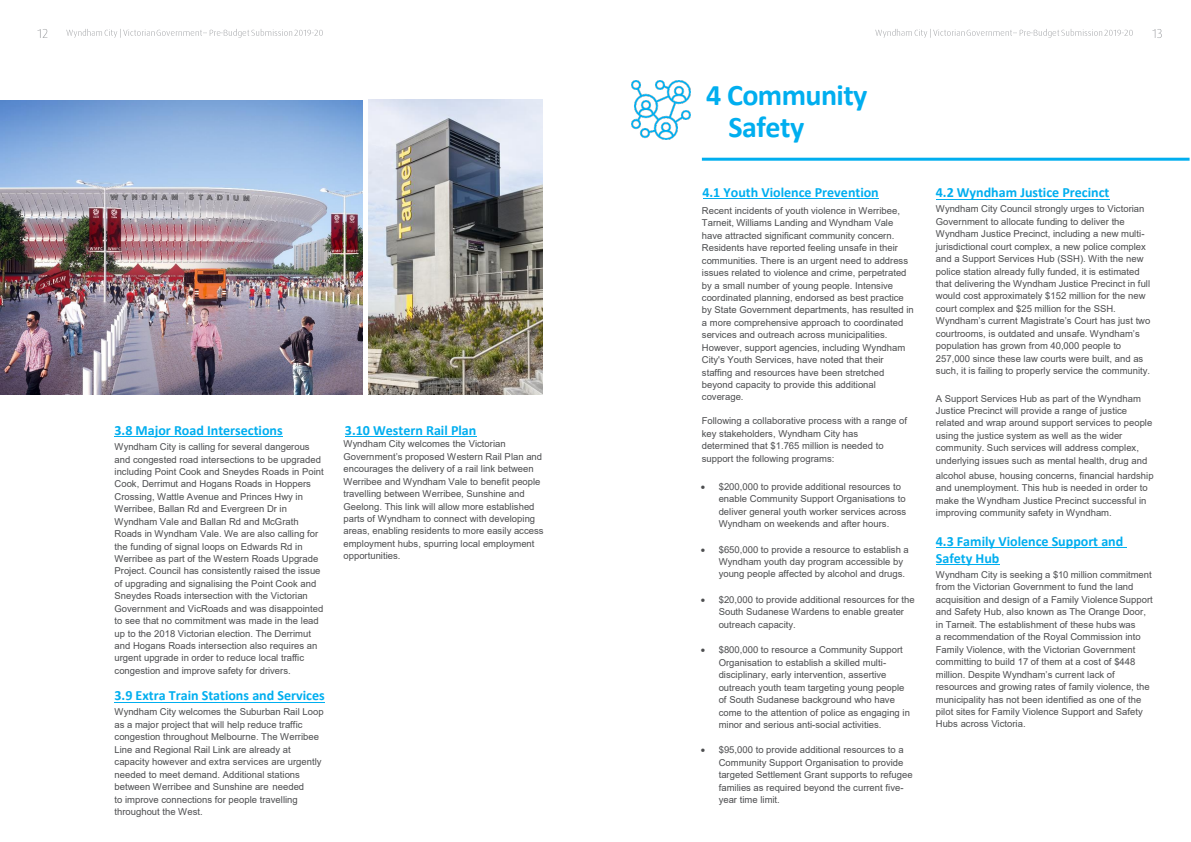
<style>
.page{position:relative;width:1191px;height:842px;background:#fff}
.page>*{position:absolute;margin:0;border:0;box-sizing:border-box;transform-origin:0 0}
.t1{font:700 30px/31.7px "Calibri";letter-spacing:-.02em;color:#00aeef}
.t2{font:700 14px/17.2px "Calibri";color:#00aeef}
.t3{font:9.5px/12.4px "Arial";color:#4c4d4f}
</style>
<div class="page">
<img style="left:1152px;top:29px;width:10px;height:9px">
<img style="left:876px;top:29px;width:36px;height:9px">
<img style="left:914px;top:29px;width:14px;height:9px">
<img style="left:933px;top:29px;width:32px;height:7px">
<img style="left:966px;top:29px;width:46px;height:7px">
<img style="left:1019px;top:29px;width:40px;height:9px">
<svg style="left:1030px;top:29px;width:6px;height:9px"></svg>
<img style="left:1061px;top:29px;width:42px;height:7px">
<img style="left:1104px;top:29px;width:17px;height:7px">
<svg style="left:1122px;top:29px;width:11px;height:7px"></svg>
<hr style="left:702px;top:198px;width:176px;height:1px;background:#00aeef">
<hr style="left:936px;top:199px;width:173px;height:1px;background:#00aeef">
<hr style="left:936px;top:547px;width:190px;height:1px;background:#00aeef">
<hr style="left:936px;top:564px;width:63px;height:1px;background:#00aeef">
<img style="left:631px;top:81px;width:59px;height:58px">
<hr style="left:702px;top:158px;width:487px;height:3px;background:#00aeef">
<img style="left:38px;top:29px;width:10px;height:9px">
<img style="left:66px;top:29px;width:39px;height:9px">
<img style="left:105px;top:29px;width:13px;height:9px">
<svg style="left:120px;top:29px;width:4px;height:9px"></svg>
<img style="left:124px;top:29px;width:80px;height:7px">
<img style="left:209px;top:29px;width:40px;height:9px">
<svg style="left:221px;top:29px;width:6px;height:9px"></svg>
<img style="left:251px;top:29px;width:42px;height:7px">
<img style="left:294px;top:29px;width:17px;height:7px">
<svg style="left:312px;top:29px;width:11px;height:7px"></svg>
<hr style="left:115px;top:436px;width:168px;height:1px;background:#00aeef">
<hr style="left:115px;top:702px;width:210px;height:1px;background:#00aeef">
<hr style="left:345px;top:436px;width:131px;height:1px;background:#00aeef">
<img style="left:1px;top:100px;width:361px;height:294px">
<img style="left:368px;top:100px;width:175px;height:294px">
<p class="t2" style="left:115px;top:421px;width:170px">3.8 Major Road Intersections</p>
<p class="t3" style="left:115px;top:440px;width:211px">Wyndham City is calling for several dangerous and congested road intersections to be upgraded including Point Cook and Sneydes Roads in Point Cook, Derrimut and Hogans Roads in Hoppers Crossing, Wattle Avenue and Princes Hwy in Werribee, Ballan Rd and Evergreen Dr in Wyndham Vale and Ballan Rd and McGrath Roads in Wyndham Vale. We are also calling for the funding of signal loops on Edwards Rd in Werribee as part of the Western Roads Upgrade Project. Council has consistently raised the issue of upgrading and signalising the Point Cook and Sneydes Roads intersection with the Victorian Government and VicRoads and was disappointed to see that no commitment was made in the lead up to the 2018 Victorian election. The Derrimut and Hogans Roads intersection also requires an urgent upgrade in order to reduce local traffic congestion and improve safety for drivers.</p>
<p class="t2" style="left:115px;top:687px;width:212px">3.9 Extra Train Stations and Services</p>
<p class="t3" style="left:115px;top:706px;width:211px">Wyndham City welcomes the Suburban Rail Loop as a major project that will help reduce traffic congestion throughout Melbourne. The Werribee Line and Regional Rail Link are already at capacity however and extra services are urgently needed to meet demand. Additional stations between Werribee and Sunshine are needed<br>to improve connections for people travelling throughout the West.</p>
<p class="t2" style="left:345px;top:421px;width:133px">3.10 Western Rail Plan</p>
<p class="t3" style="left:343px;top:438px;width:202px">Wyndham City welcomes the Victorian Government’s proposed Western Rail Plan and encourages the delivery of a rail link between Werribee and Wyndham Vale to benefit people travelling between Werribee, Sunshine and Geelong. This link will allow more established parts of Wyndham to connect with developing areas, enabling residents to more easily access employment hubs, spurring local employment opportunities.</p>
<p class="t1" style="left:728px;top:79px;width:141px;text-indent:-22px">4 Community<br>Safety</p>
<p class="t2" style="left:702px;top:183px;width:178px">4.1 Youth Violence Prevention</p>
<p class="t3" style="left:702px;top:204px;width:213px">Recent incidents of youth violence in Werribee, Tarneit, Williams Landing and Wyndham Vale have attracted significant community concern.<br>Residents have reported feeling unsafe in their communities. There is an urgent need to address issues related to violence and crime, perpetrated by a small number of young people. Intensive coordinated planning, endorsed as best practice by State Government departments, has resulted in a more comprehensive approach to coordinated services and outreach across municipalities.<br>However, support agencies, including Wyndham City's Youth Services, have noted that their staffing and resources have been stretched beyond capacity to provide this additional coverage.</p>
<p class="t3" style="left:702px;top:415px;width:207px">Following a collaborative process with a range of key stakeholders, Wyndham City has determined that $1.765 million is needed to support the following programs:</p>
<p class="t3" style="left:718px;top:480px;width:189px;text-indent:-18px">• $200,000 to provide additional resources to enable Community Support Organisations to deliver general youth worker services across Wyndham on weekends and after hours.</p>
<p class="t3" style="left:718px;top:543px;width:192px;text-indent:-18px">• $650,000 to provide a resource to establish a<br>Wyndham youth day program accessible by young people affected by alcohol and drugs.</p>
<p class="t3" style="left:718px;top:593px;width:198px;text-indent:-18px">• $20,000 to provide additional resources for the<br>South Sudanese Wardens to enable greater outreach capacity.</p>
<p class="t3" style="left:718px;top:644px;width:193px;text-indent:-18px">• $800,000 to resource a Community Support Organisation to establish a skilled multi&shy;disciplinary, early intervention, assertive outreach youth team targeting young people of South Sudanese background who have come to the attention of police as engaging in minor and serious anti-social activities.</p>
<p class="t3" style="left:718px;top:744px;width:195px;text-indent:-18px">• $95,000 to provide additional resources to a Community Support Organisation to provide targeted Settlement Grant supports to refugee families as required beyond the current five&shy;year time limit.</p>
<p class="t2" style="left:936px;top:184px;width:175px">4.2 Wyndham Justice Precinct</p>
<p class="t3" style="left:936px;top:203px;width:216px">Wyndham City Council strongly urges to Victorian Government to allocate funding to deliver the Wyndham Justice Precinct, including a new multi&shy;jurisdictional court complex, a new police complex and a Support Services Hub (SSH). With the new police station already fully funded, it is estimated that delivering the Wyndham Justice Precinct in full would cost approximately $152 million for the new court complex and $25 million for the SSH.<br>Wyndham’s current Magistrate’s Court has just two courtrooms, is outdated and unsafe. Wyndham’s population has grown from 40,000 people to 257,000 since these law courts were built, and as such, it is failing to properly service the community.</p>
<p class="t3" style="left:936px;top:392px;width:218px">A Support Services Hub as part of the Wyndham Justice Precinct will provide a range of justice related and wrap around support services to people using the justice system as well as the wider community. Such services will address complex, underlying issues such as mental health, drug and</p>
<p class="t3" style="left:936px;top:469px;width:219px">alcohol abuse, housing concerns, financial hardship and unemployment. This hub is needed in order to make the Wyndham Justice Precinct successful in improving community safety in Wyndham.</p>
<p class="t2" style="left:936px;top:532px;width:189px">4.3 Family Violence Support and<br>Safety Hub</p>
<p class="t3" style="left:936px;top:568px;width:218px">Wyndham City is seeking a $10 million commitment from the Victorian Government to fund the land acquisition and design of a Family Violence Support and Safety Hub, also known as The Orange Door, in Tarneit. The establishment of these hubs was<br>a recommendation of the Royal Commission into Family Violence, with the Victorian Government committing to build 17 of them at a cost of $448 million. Despite Wyndham’s current lack of resources and growing rates of family violence, the municipality has not been identified as one of the pilot sites for Family Violence Support and Safety Hubs across Victoria.</p>
</div>
